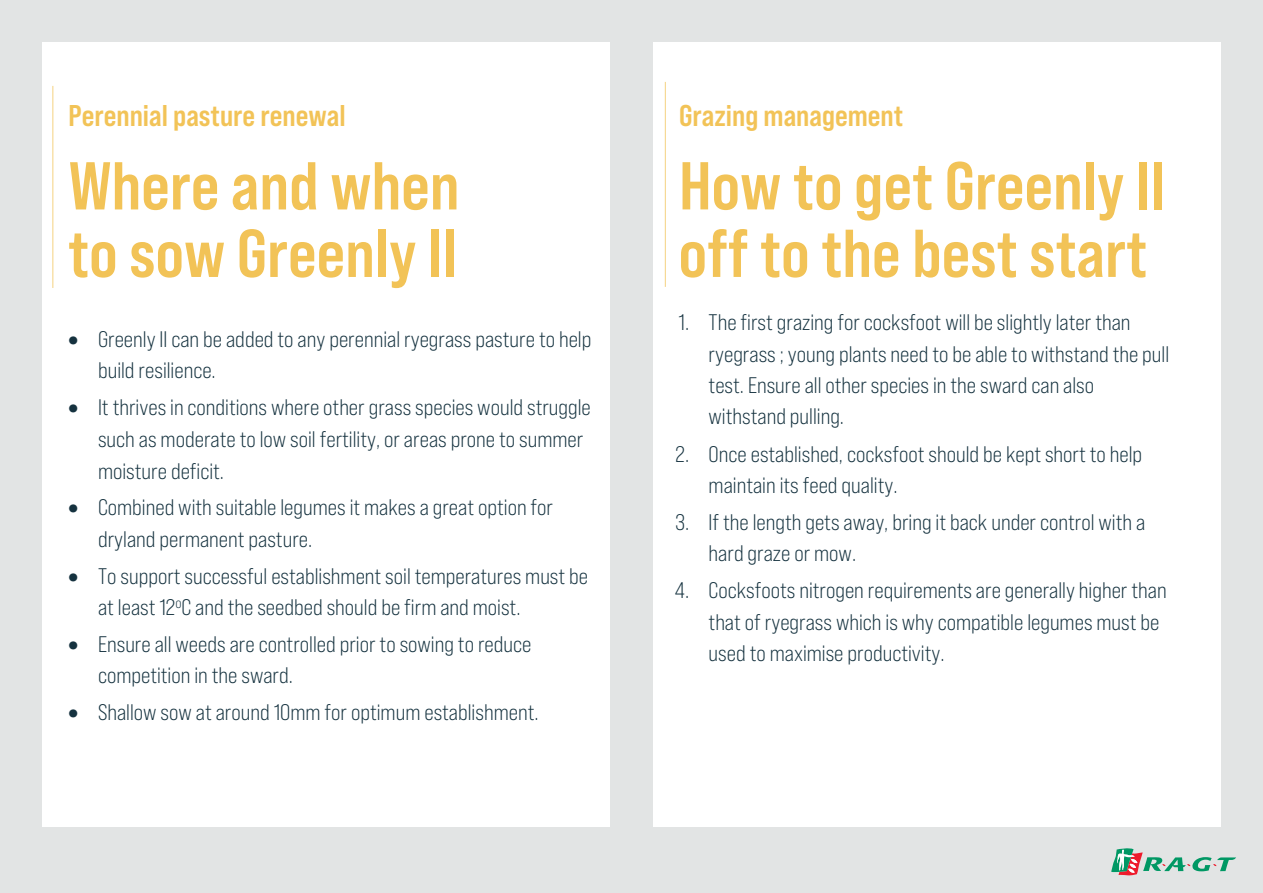
<style>
.page{position:relative;width:1263px;height:893px;background:#e2e4e4}
.page>*{position:absolute;margin:0;border:0;box-sizing:border-box;transform-origin:0 0}
.t1{font:67.5px/67.5px "Bebas Neue Pro Sm E Bd";color:#f2c357}
.t2{font:30px "Bebas Neue Pro Sm E Bd";color:#f2c357}
.t3{font:22.5px/31.2px "Bebas Neue Pro Sm E Bk";color:#15323f}
</style>
<div class="page">
<div style="left:43px;top:43px;width:567px;height:784px;background:#fff"></div>
<div style="left:653px;top:43px;width:567px;height:784px;background:#fff"></div>
<hr style="left:52px;top:86px;width:2px;height:202px;background:#f2c357">
<hr style="left:664px;top:82px;width:2px;height:205px;background:#f2c357">
<svg style="left:1111px;top:848px;width:125px;height:28px"></svg>
<h2 class="t2" style="left:69px;top:98px;width:278px">Perennial pasture renewal</h2>
<h1 class="t1" style="left:68px;top:151px;width:393px">Where and when to sow Greenly II</h1>
<p class="t3" style="left:98px;top:323px;width:495px;text-indent:-30px">• Greenly II can be added to any perennial ryegrass pasture to help build resilience.</p>
<p class="t3" style="left:98px;top:392px;width:494px;text-indent:-30px">• It thrives in conditions where other grass species would struggle such as moderate to low soil fertility, or areas prone to summer moisture deficit.</p>
<p class="t3" style="left:98px;top:492px;width:457px;text-indent:-30px">• Combined with suitable legumes it makes a great option for dryland permanent pasture.</p>
<p class="t3" style="left:98px;top:560px;width:492px;text-indent:-30px">• To support successful establishment soil temperatures must be at least 12<sup>o</sup>C and the seedbed should be firm and moist.</p>
<p class="t3" style="left:98px;top:628px;width:435px;text-indent:-30px">• Ensure all weeds are controlled prior to sowing to reduce competition in the sward.</p>
<p class="t3" style="left:68px;top:696px;width:472px">• Shallow sow at around 10mm for optimum establishment.</p>
<h2 class="t2" style="left:679px;top:98px;width:226px">Grazing management</h2>
<h1 class="t1" style="left:678px;top:151px;width:488px">How to get Greenly II off to the best start</h1>
<p class="t3" style="left:709px;top:307px;width:462px;text-indent:-30px">1. The first grazing for cocksfoot will be slightly later than ryegrass ; young plants need to be able to withstand the pull test. Ensure all other species in the sward can also withstand pulling.</p>
<p class="t3" style="left:709px;top:438px;width:435px;text-indent:-33px">2. Once established, cocksfoot should be kept short to help maintain its feed quality.</p>
<p class="t3" style="left:709px;top:506px;width:438px;text-indent:-33px">3. If the length gets away, bring it back under control with a hard graze or mow.</p>
<p class="t3" style="left:709px;top:575px;width:460px;text-indent:-34px">4. Cocksfoots nitrogen requirements are generally higher than that of ryegrass which is why compatible legumes must be used to maximise productivity.</p>
</div>
